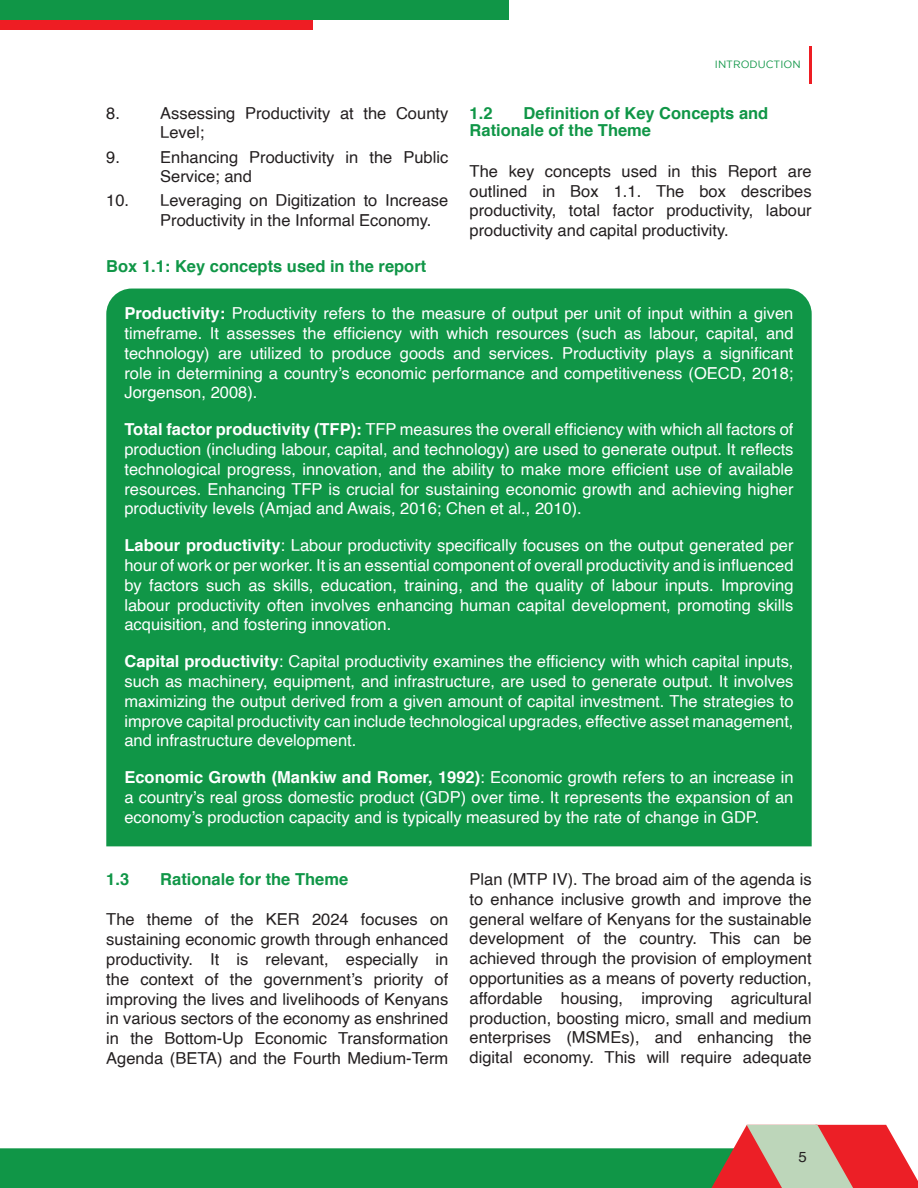
<style>
.page{position:relative;width:918px;height:1188px;background:#fff}
.page>*{position:absolute;margin:0;border:0;box-sizing:border-box;transform-origin:0 0}
.t1{font:16.5px/19.8px "Helvetica";color:#fff;text-align:justify}
.t2{font:16.5px/19.8px "Helvetica";color:#231f20}
.t3{font:700 16.5px/17.9px "Helvetica";color:#109647}
.t4{font:15px "Helvetica";color:#231f20}
.t5{font:10.5px "Gotham";color:#109647}
.s1{font-weight:700}
</style>
<div class="page">
<svg style="left:0;top:1125px;width:918px;height:63px"></svg>
<hr style="left:809px;top:46px;width:3px;height:38px;background:#ee1d23">
<div style="left:0;top:11px;width:313px;height:19px;background:#ee1d23"></div>
<div style="left:0;top:0;width:508px;height:19px;background:#109647"></div>
<div style="left:106px;top:289px;width:706px;height:557px;background:#109647"></div>
<p class="t2" style="left:106px;top:103px;width:15px">8.</p>
<p class="t2" style="left:160px;top:103px;width:290px">Assessing Productivity at the County<br>Level;</p>
<p class="t2" style="left:106px;top:147px;width:15px">9.</p>
<p class="t2" style="left:160px;top:147px;width:290px">Enhancing Productivity in the Public<br>Service; and</p>
<p class="t2" style="left:160px;top:191px;width:290px;text-indent:-54px">10. Leveraging on Digitization to Increase<br>Productivity in the Informal Economy.</p>
<p class="t5" style="left:715px;top:59px;width:87px">INTRODUCTION</p>
<p class="t3" style="left:470px;top:104px;width:300px;text-indent:54px">Definition of Key Concepts and<br>Rationale of the Theme</p>
<p class="t2" style="left:470px;top:162px;width:344px;text-align:justify">The key concepts used in this Report are outlined in Box 1.1. The box describes productivity, total factor productivity, labour productivity and capital productivity.</p>
<p class="t3" style="left:470px;top:104px;width:24px">1.2</p>
<p class="t3" style="left:106px;top:257px;width:322px">Box 1.1: Key concepts used in the report</p>
<p class="t1" style="left:124px;top:304px;width:671px"><span class="s1">Productivity:</span> Productivity refers to the measure of output per unit of input within a given timeframe. It assesses the efficiency with which resources (such as labour, capital, and technology) are utilized to produce goods and services. Productivity plays a significant role in determining a country’s economic performance and competitiveness (OECD, 2018; Jorgenson, 2008).</p>
<p class="t1" style="left:124px;top:420px;width:671px"><span class="s1">Total factor productivity (TFP):</span> TFP measures the overall efficiency with which all factors of production (including labour, capital, and technology) are used to generate output. It reflects technological progress, innovation, and the ability to make more efficient use of available resources. Enhancing TFP is crucial for sustaining economic growth and achieving higher productivity levels (Amjad and Awais, 2016; Chen et al., 2010).</p>
<p class="t1" style="left:124px;top:536px;width:671px"><span class="s1">Labour productivity</span>: Labour productivity specifically focuses on the output generated per hour of work or per worker. It is an essential component of overall productivity and is influenced by factors such as skills, education, training, and the quality of labour inputs. Improving labour productivity often involves enhancing human capital development, promoting skills acquisition, and fostering innovation.</p>
<p class="t1" style="left:124px;top:652px;width:671px"><span class="s1">Capital productivity</span>: Capital productivity examines the efficiency with which capital inputs, such as machinery, equipment, and infrastructure, are used to generate output. It involves maximizing the output derived from a given amount of capital investment. The strategies to improve capital productivity can include technological upgrades, effective asset management, and infrastructure development.</p>
<p class="t1" style="left:124px;top:768px;width:671px"><span class="s1">Economic Growth (Mankiw and Romer, 1992)</span>: Economic growth refers to an increase in a country’s real gross domestic product (GDP) over time. It represents the expansion of an economy’s production capacity and is typically measured by the rate of change in GDP.</p>
<p class="t3" style="left:106px;top:871px;width:24px">1.3</p>
<p class="t3" style="left:160px;top:871px;width:189px">Rationale for the Theme</p>
<p class="t2" style="left:106px;top:910px;width:344px;text-align:justify">The theme of the KER 2024 focuses on sustaining economic growth through enhanced productivity. It is relevant, especially in the context of the government’s priority of improving the lives and livelihoods of Kenyans in various sectors of the economy as enshrined in the Bottom-Up Economic Transformation Agenda (BETA) and the Fourth Medium-Term</p>
<p class="t2" style="left:470px;top:870px;width:344px;text-align:justify">Plan (MTP IV). The broad aim of the agenda is to enhance inclusive growth and improve the general welfare of Kenyans for the sustainable development of the country. This can be achieved through the provision of employment opportunities as a means of poverty reduction, affordable housing, improving agricultural production, boosting micro, small and medium enterprises (MSMEs), and enhancing the digital economy. This will require adequate</p>
<p class="t4" style="left:799px;top:1145px;width:10px">5</p>
</div>
